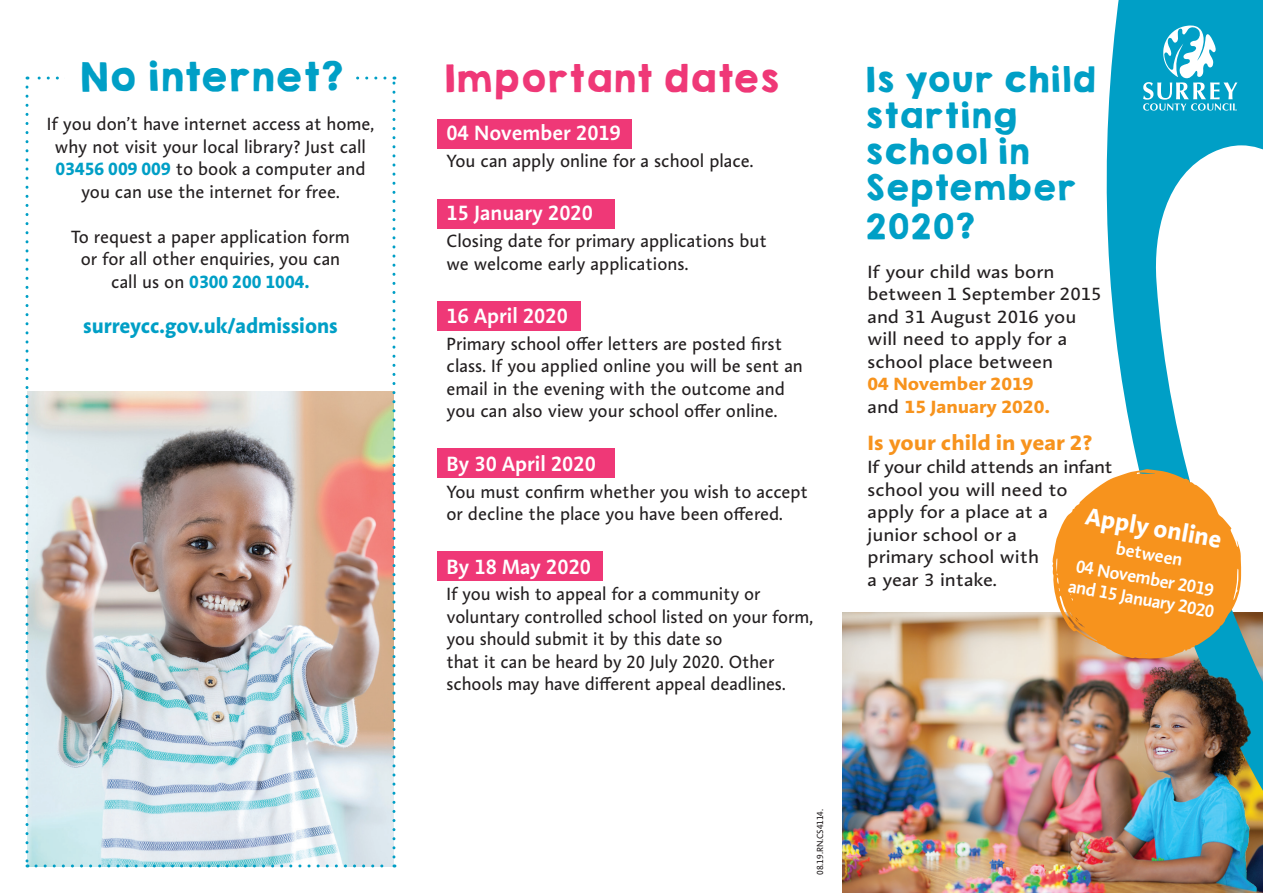
<style>
.page{position:relative;width:1263px;height:893px;background:#fff}
.page>*{position:absolute;margin:0;border:0;box-sizing:border-box;transform-origin:0 0}
.t1{font:36px "KGHAPPY Solid";letter-spacing:-.02em;color:#009fc6}
.t2{font:34.5px "KGHAPPY Solid";letter-spacing:-.02em;color:#ef3877}
.t3{font:31.5px/36px "KGHAPPY Solid";letter-spacing:-.02em;color:#009fc6}
.t4{font:700 24.45px "Aroma No 2 LT Pro";color:#fff}
.t5{font:600 21px "Aroma No 2 LT Pro";color:#fff}
.t6{font:700 21px "Aroma No 2 LT Pro";color:#009fc6}
.t7{font:700 21px "Aroma No 2 LT Pro";color:#f7931d;scale:1.1 1}
.t8{font:18px/22.5px "Aroma No 2 LT Pro";color:#231f20}
.t9{font:18px/22.5px "Aroma No 2 LT Pro";color:#231f20;scale:1.1 1}
.t10{font:600 18px/24.5px "Aroma No 2 LT Pro";color:#fff;text-align:center}
.t11{font:9px "Aroma No 2 LT Pro";letter-spacing:-.005em;color:#231f20}
.s1{font-weight:700;color:#f7931d}
.s2{font-weight:700;color:#009fc6}
</style>
<div class="page">
<img style="left:842px;top:612px;width:217px;height:281px">
<img style="left:29px;top:392px;width:365px;height:474px">
<svg style="left:26px;top:87px;width:3px;height:780px"></svg>
<svg style="left:36px;top:864px;width:359px;height:3px"></svg>
<svg style="left:392px;top:77px;width:3px;height:780px"></svg>
<svg style="left:27px;top:77px;width:358px;height:3px"></svg>
<div style="left:65px;top:36px;width:291px;height:68px;background:#fff"></div>
<svg style="left:1106px;top:0;width:157px;height:645px"></svg>
<svg style="left:1052px;top:469px;width:189px;height:190px;background:#efa244"></svg>
<div style="left:437px;top:119px;width:194px;height:30px;background:#ef3877"></div>
<div style="left:437px;top:199px;width:177px;height:29px;background:#ef3877"></div>
<div style="left:437px;top:301px;width:143px;height:30px;background:#ef3877"></div>
<div style="left:437px;top:448px;width:177px;height:30px;background:#ef3877"></div>
<div style="left:437px;top:551px;width:166px;height:30px;background:#ef3877"></div>
<img style="left:1059px;top:645px;width:204px;height:248px">
<svg style="left:1143px;top:26px;width:94px;height:85px"></svg>
<p class="t1" style="left:78px;top:49px;width:267px">No internet?</p>
<p class="t3" style="left:864px;top:61px;width:233px">Is your child starting</p>
<p class="t3" style="left:864px;top:133px;width:214px">school in<br>September</p>
<p class="t3" style="left:864px;top:208px;width:113px">2020?</p>
<p class="t9" style="left:867px;top:260px;width:214px">If your child was born between 1 September 2015 and 31 August 2016 you will need to apply for a school place between<br><span class="s1">04 November 2019<br></span>and <span class="s1">15 January 2020.</span></p>
<p class="t7" style="left:867px;top:429px;width:206px">Is your child in year 2?</p>
<p class="t9" style="left:867px;top:455px;width:224px">If your child attends an infant school you will need to apply for a place at a<br>junior school or a<br>primary school with<br>a year 3 intake.</p>
<p class="t2" style="left:442px;top:51px;width:338px">Important dates</p>
<p class="t5" style="left:446px;top:119px;width:176px">04 November 2019</p>
<p class="t8" style="left:446px;top:149px;width:309px">You can apply online for a school place.</p>
<p class="t5" style="left:446px;top:199px;width:148px">15 January 2020</p>
<p class="t8" style="left:446px;top:229px;width:322px">Closing date for primary applications but we welcome early applications.</p>
<p class="t5" style="left:446px;top:302px;width:123px">16 April 2020</p>
<p class="t8" style="left:446px;top:332px;width:358px">Primary school offer letters are posted first class. If you applied online you will be sent an email in the evening with the outcome and you can also view your school offer online.</p>
<p class="t5" style="left:446px;top:450px;width:151px">By 30 April 2020</p>
<p class="t8" style="left:446px;top:480px;width:363px">You must confirm whether you wish to accept or decline the place you have been offered.</p>
<p class="t5" style="left:446px;top:553px;width:146px">By 18 May 2020</p>
<p class="t8" style="left:446px;top:583px;width:368px">If you wish to appeal for a community or voluntary controlled school listed on your form, you should submit it by this date so<br>that it can be heard by 20 July 2020. Other schools may have different appeal deadlines.</p>
<p class="t8" style="left:47px;top:112px;width:329px;text-align:center">If you don’t have internet access at home, why not visit your local library? Just call <span class="s2">03456 009 009</span> to book a computer and you can use the internet for free.</p>
<p class="t8" style="left:71px;top:225px;width:280px;text-align:center">To request a paper application form or for all other enquiries, you can call us on <span class="s2">0300 200 1004.</span></p>
<p class="t6" style="left:83px;top:311px;width:256px">surreycc.gov.uk/admissions</p>
<p class="t4" style="left:1089px;top:499px;width:139px;rotate:10deg">Apply online</p>
<p class="t10" style="left:1082px;top:529px;width:142px;rotate:10deg">between<br>04 November 2019</p>
<p class="t10" style="left:1071px;top:573px;width:150px;rotate:10deg">and 15 January 2020</p>
<p class="t11" style="left:814px;top:875px;width:68px;rotate:-90deg">08.19.RN.CS4114.</p>
</div>
